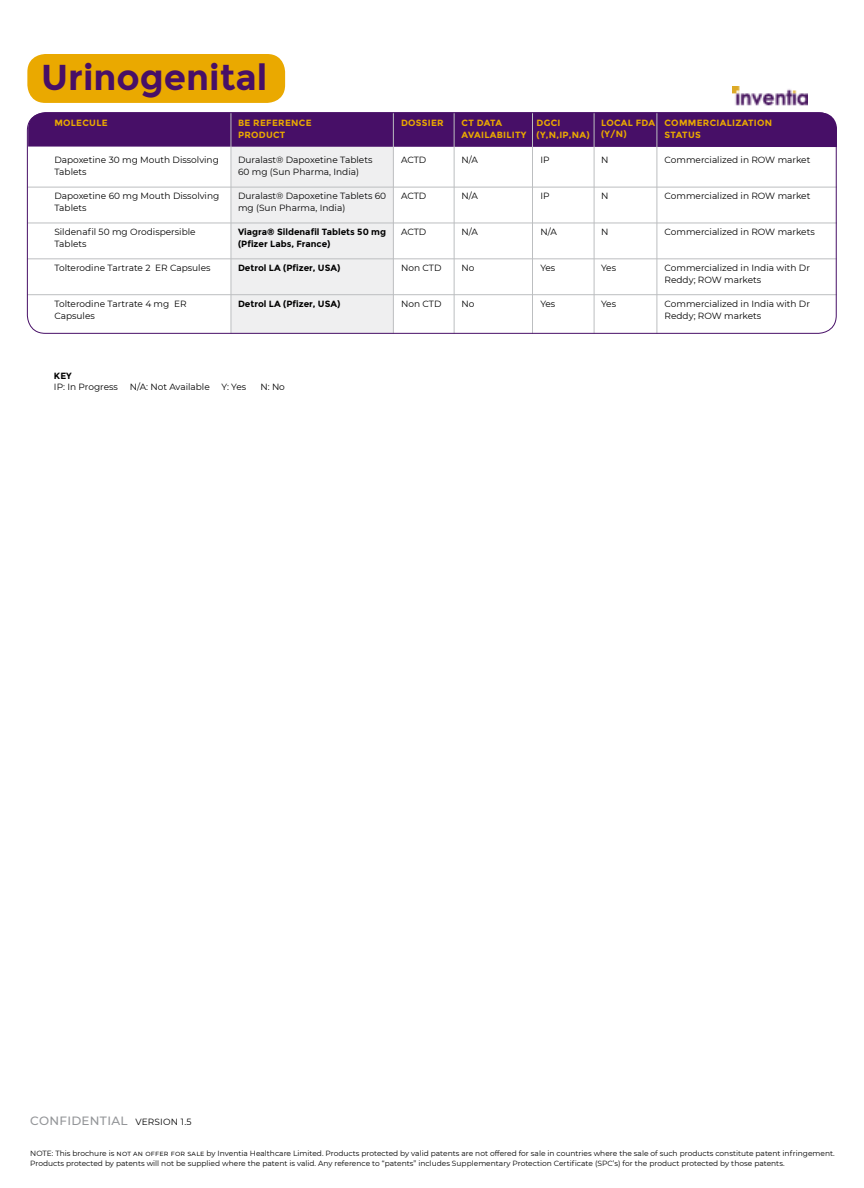
<style>
.page{position:relative;width:864px;height:1188px;background:#fff}
.page>*{position:absolute;margin:0;border:0;box-sizing:border-box;transform-origin:0 0}
.t1{font:700 36px "Montserrat";color:#470f67}
.t2{font:500 12px "Montserrat";letter-spacing:.025em;color:#939598}
.t3{font:9px/12px "Montserrat";color:#000}
.t4{font:700 9px/12px "Montserrat";letter-spacing:.03em;color:#eaa900}
.t5{font:700 9px/12px "Montserrat";color:#000}
.t6{font:7.5px/10.5px "Montserrat";color:#000}
.s1{font-weight:400;font-size:9px;color:#000}
</style>
<div class="page">
<div style="left:27px;top:54px;width:258px;height:49px;background:#eaa900;border-radius:18px"></div>
<img style="left:732px;top:86px;width:76px;height:20px">
<div style="left:231px;top:123px;width:162px;height:211px;background:#efeff0"></div>
<div style="left:28px;top:112px;width:809px;height:35px;background:#470f67"></div>
<hr style="left:231px;top:112px;width:1px;height:222px;background:#bcbec0">
<hr style="left:393px;top:112px;width:1px;height:222px;background:#bcbec0">
<hr style="left:454px;top:112px;width:1px;height:222px;background:#bcbec0">
<hr style="left:532px;top:112px;width:1px;height:222px;background:#bcbec0">
<hr style="left:594px;top:112px;width:1px;height:222px;background:#bcbec0">
<hr style="left:657px;top:112px;width:1px;height:222px;background:#bcbec0">
<hr style="left:27px;top:187px;width:810px;height:1px;background:#bcbec0">
<hr style="left:27px;top:223px;width:810px;height:1px;background:#bcbec0">
<hr style="left:27px;top:258px;width:810px;height:1px;background:#bcbec0">
<hr style="left:27px;top:294px;width:810px;height:1px;background:#bcbec0">
<div style="left:27px;top:112px;width:810px;height:222px;border:1px solid #470f67;border-radius:18px"></div>
<h1 class="t1" style="left:41px;top:56px;width:228px">Urinogenital</h1>
<p class="t4" style="left:54px;top:117px;width:55px">MOLECULE</p>
<p class="t4" style="left:238px;top:117px;width:75px">BE REFERENCE<br>PRODUCT</p>
<p class="t4" style="left:401px;top:117px;width:44px">DOSSIER</p>
<p class="t4" style="left:462px;top:117px;width:66px">CT DATA<br>AVAILABILITY</p>
<p class="t4" style="left:537px;top:117px;width:55px">DGCI (Y,N,IP,NA)</p>
<p class="t4" style="left:601px;top:118px;width:56px;line-height:10.8px">LOCAL FDA (Y/N)</p>
<p class="t4" style="left:665px;top:117px;width:109px">COMMERCIALIZATION<br>STATUS</p>
<p class="t3" style="left:54px;top:154px;width:166px">Dapoxetine 30 mg Mouth Dissolving<br>Tablets</p>
<p class="t3" style="left:54px;top:190px;width:166px">Dapoxetine 60 mg Mouth Dissolving<br>Tablets</p>
<p class="t3" style="left:54px;top:226px;width:143px">Sildenafil 50 mg Orodispersible<br>Tablets</p>
<p class="t3" style="left:54px;top:262px;width:158px">Tolterodine Tartrate 2 ER Capsules</p>
<p class="t3" style="left:54px;top:298px;width:134px">Tolterodine Tartrate 4 mg ER<br>Capsules</p>
<p class="t3" style="left:462px;top:154px;width:18px">N/A</p>
<p class="t3" style="left:462px;top:190px;width:18px">N/A</p>
<p class="t3" style="left:462px;top:226px;width:18px">N/A</p>
<p class="t3" style="left:462px;top:262px;width:14px">No</p>
<p class="t3" style="left:462px;top:298px;width:14px">No</p>
<p class="t3" style="left:238px;top:154px;width:136px">Duralast® Dapoxetine Tablets<br>60 mg (Sun Pharma, India)</p>
<p class="t3" style="left:238px;top:190px;width:150px">Duralast® Dapoxetine Tablets 60 mg (Sun Pharma, India)</p>
<p class="t5" style="left:238px;top:226px;width:150px">Viagra® Sildenafil Tablets 50 mg (Pfizer Labs, France)</p>
<p class="t5" style="left:238px;top:262px;width:104px">Detrol LA (Pfizer, USA)</p>
<p class="t5" style="left:238px;top:298px;width:104px">Detrol LA (Pfizer, USA)</p>
<p class="t3" style="left:665px;top:154px;width:147px">Commercialized in ROW market</p>
<p class="t3" style="left:665px;top:190px;width:147px">Commercialized in ROW market</p>
<p class="t3" style="left:665px;top:226px;width:152px">Commercialized in ROW markets</p>
<p class="t3" style="left:665px;top:262px;width:147px">Commercialized in India with Dr<br>Reddy; ROW markets</p>
<p class="t3" style="left:665px;top:298px;width:147px">Commercialized in India with Dr<br>Reddy; ROW markets</p>
<p class="t3" style="left:401px;top:154px;width:27px">ACTD</p>
<p class="t3" style="left:401px;top:190px;width:27px">ACTD</p>
<p class="t3" style="left:401px;top:226px;width:27px">ACTD</p>
<p class="t3" style="left:401px;top:262px;width:42px">Non CTD</p>
<p class="t3" style="left:401px;top:298px;width:42px">Non CTD</p>
<p class="t3" style="left:540px;top:154px;width:11px">IP</p>
<p class="t3" style="left:540px;top:190px;width:11px">IP</p>
<p class="t3" style="left:540px;top:226px;width:18px">N/A</p>
<p class="t3" style="left:540px;top:262px;width:17px">Yes</p>
<p class="t3" style="left:540px;top:298px;width:17px">Yes</p>
<p class="t3" style="left:601px;top:154px;width:9px">N</p>
<p class="t3" style="left:601px;top:190px;width:9px">N</p>
<p class="t3" style="left:601px;top:226px;width:9px">N</p>
<p class="t3" style="left:601px;top:262px;width:17px">Yes</p>
<p class="t3" style="left:601px;top:298px;width:17px">Yes</p>
<p class="t5" style="left:54px;top:370px;width:19px">KEY</p>
<p class="t3" style="left:54px;top:381px;width:65px">IP: In Progress</p>
<p class="t3" style="left:130px;top:381px;width:82px">N/A: Not Available</p>
<p class="t3" style="left:222px;top:381px;width:26px">Y: Yes</p>
<p class="t3" style="left:260px;top:381px;width:26px">N: No</p>
<h2 class="t2" style="left:30px;top:1112px;width:163px">CONFIDENTIAL <span class="s1">VERSION 1.5</span></h2>
<p class="t6" style="left:30px;top:1147px;width:806px">NOTE: This brochure is not an offer for sale by Inventia Healthcare Limited. Products protected by valid patents are not offered for sale in countries where the sale of such products constitute patent infringement.<br>Products protected by patents will not be supplied where the patent is valid. Any reference to “patents” includes Supplementary Protection Certificate (SPC’s) for the product protected by those patents.</p>
</div>
